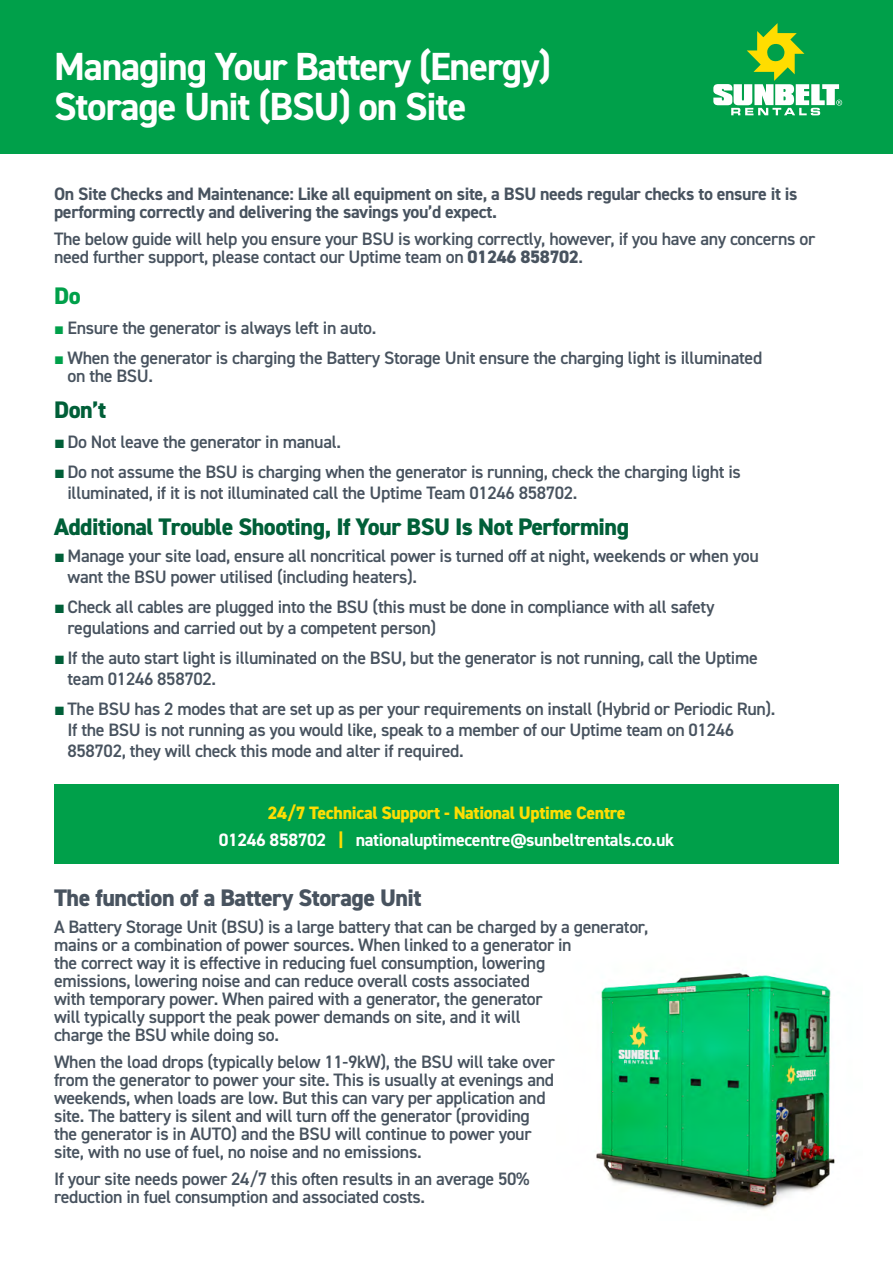
<style>
.page{position:relative;width:893px;height:1263px;background:#fff}
.page>*{position:absolute;margin:0;border:0;box-sizing:border-box;transform-origin:0 0}
.t1{font:700 39.3px/39.9px "DIN2014";letter-spacing:-.03em;color:#fff}
.t2{font:800 24px "DIN2014";letter-spacing:-.02em;color:#005f38}
.t3{font:800 24px "DIN2014";letter-spacing:-.02em;color:#48535f}
.t4{font:800 24px "DIN2014";color:#00a04a}
.t5{font:600 18px/18px "DIN2014";letter-spacing:-.02em;color:#48535f}
.t6{font:700 18px/18px "DIN2014";letter-spacing:-.02em;color:#48535f}
.t7{font:700 18px/27px "DIN2014";letter-spacing:-.02em;color:#fff;text-align:center}
.s1{font-weight:800}
.s2{font-family:"Arial";font-weight:400;font-size:16.5px;color:#00a04a}
.s3{font-family:"Arial";font-weight:400;color:#005f38}
.s4{font-weight:800;color:#fddd03}
</style>
<div class="page">
<img style="left:596px;top:973px;width:239px;height:237px">
<div style="left:0;top:0;width:893px;height:153px;background:#00a04a"></div>
<svg style="left:713px;top:23px;width:129px;height:92px"></svg>
<div style="left:54px;top:784px;width:785px;height:80px;background:#00a04a"></div>
<h1 class="t1" style="left:54px;top:46px;width:498px">Managing Your Battery (Energy)<br>Storage Unit (BSU) on Site</h1>
<p class="t6" style="left:54px;top:185px;width:745px">On Site Checks and Maintenance: Like all equipment on site, a BSU needs regular checks to ensure it is performing correctly and delivering the savings you’d expect.</p>
<p class="t5" style="left:54px;top:229px;width:763px">The below guide will help you ensure your BSU is working correctly, however, if you have any concerns or need further support, please contact our Uptime team on <span class="s1">01246 858702</span>.</p>
<h2 class="t4" style="left:54px;top:279px;width:28px">Do</h2>
<p class="t5" style="left:54px;top:318px;width:324px"><span class="s2">■</span> Ensure the generator is always left in auto.</p>
<p class="t5" style="left:68px;top:348px;width:696px;text-indent:-14px"><span class="s2">■</span> When the generator is charging the Battery Storage Unit ensure the charging light is illuminated on the BSU.</p>
<h2 class="t2" style="left:54px;top:393px;width:54px">Don’t</h2>
<p class="t5" style="left:54px;top:432px;width:289px"><span class="s3">■</span> Do Not leave the generator in manual.</p>
<p class="t5" style="left:68px;top:461px;width:675px;line-height:21px;text-indent:-14px"><span class="s3">■</span> Do not assume the BSU is charging when the generator is running, check the charging light is illuminated, if it is not illuminated call the Uptime Team 01246 858702.</p>
<h2 class="t2" style="left:54px;top:510px;width:577px">Additional Trouble Shooting, If Your BSU Is Not Performing</h2>
<p class="t5" style="left:68px;top:545px;width:693px;line-height:21px;text-indent:-14px"><span class="s3">■</span> Manage your site load, ensure all noncritical power is turned off at night, weekends or when you want the BSU power utilised (including heaters).</p>
<p class="t5" style="left:68px;top:596px;width:649px;line-height:21px;text-indent:-14px"><span class="s3">■</span> Check all cables are plugged into the BSU (this must be done in compliance with all safety regulations and carried out by a competent person)</p>
<p class="t5" style="left:68px;top:647px;width:692px;line-height:21px;text-indent:-14px"><span class="s3">■</span> If the auto start light is illuminated on the BSU, but the generator is not running, call the Uptime team 01246 858702.</p>
<p class="t5" style="left:68px;top:698px;width:709px;line-height:21px;text-indent:-14px"><span class="s3">■</span> The BSU has 2 modes that are set up as per your requirements on install (Hybrid or Periodic Run).<br>If the BSU is not running as you would like, speak to a member of our Uptime team on 01246<br>858702, they will check this mode and alter if required.</p>
<p class="t7" style="left:219px;top:798px;width:457px"><span class="s4">24/7 Technical Support - National Uptime Centre<br></span>01246 858702 <span class="s4">|</span> nationaluptimecentre@sunbeltrentals.co.uk</p>
<h2 class="t3" style="left:54px;top:882px;width:369px">The function of a Battery Storage Unit</h2>
<p class="t5" style="left:54px;top:918px;width:596px">A Battery Storage Unit (BSU) is a large battery that can be charged by a generator, mains or a combination of power sources. When linked to a generator in<br>the correct way it is effective in reducing fuel consumption, lowering<br>emissions, lowering noise and can reduce overall costs associated<br>with temporary power. When paired with a generator, the generator<br>will typically support the peak power demands on site, and it will<br>charge the BSU while doing so.</p>
<p class="t5" style="left:54px;top:1053px;width:503px">When the load drops (typically below 11-9kW), the BSU will take over from the generator to power your site. This is usually at evenings and weekends, when loads are low. But this can vary per application and site. The battery is silent and will turn off the generator (providing the generator is in AUTO) and the BSU will continue to power your site, with no use of fuel, no noise and no emissions.</p>
<p class="t5" style="left:54px;top:1170px;width:477px">If your site needs power 24/7 this often results in an average 50% reduction in fuel consumption and associated costs.</p>
</div>
